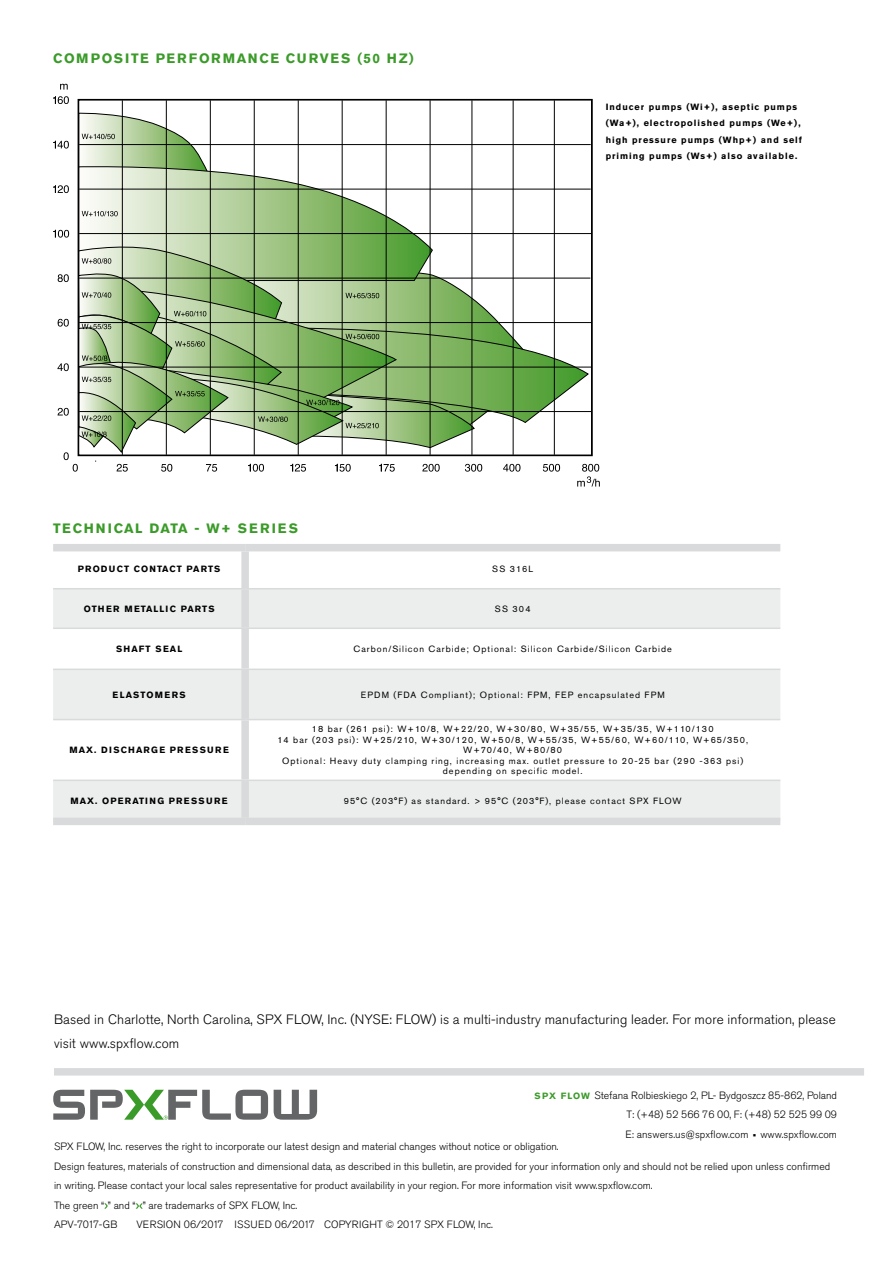
<style>
.page{position:relative;width:893px;height:1263px;background:#fff}
.page>*{position:absolute;margin:0;border:0;box-sizing:border-box;transform-origin:0 0}
.t1{font:300 13.5px/24px "Akzidenz Grotesk BE";letter-spacing:.01em;color:#000}
.t2{font:700 13.5px "Akzidenz Grotesk BE";letter-spacing:.11em;color:#3b9b29}
.t3{font:700 13.5px "Akzidenz Grotesk BE";letter-spacing:.13em;color:#3b9b29}
.t4{font:300 10.5px/19.5px "Akzidenz Grotesk BE";color:#000}
.t5{font:300 10.5px "Akzidenz Grotesk Pro";letter-spacing:.02em;color:#000}
.t6{font:300 10.5px "Akzidenz Grotesk Pro";color:#000}
.t7{font:300 10.5px "Akzidenz Grotesk Pro";letter-spacing:-.03em;color:#000}
.t8{font:9px/10.5px "Akzidenz Grotesk Pro";letter-spacing:.11em;color:#000;text-align:center}
.t9{font:700 9px/16.5px "Akzidenz Grotesk BE";letter-spacing:.11em;color:#000}
.t10{font:700 9px "Akzidenz Grotesk Pro";letter-spacing:.12em;color:#000}
.t11{font:700 9px "Akzidenz Grotesk Pro";letter-spacing:.14em;color:#000}
.s1{font-family:"Akzidenz Grotesk BE";font-weight:700;font-size:9px;color:#3b9b29}
.s2{font-family:"Akzidenz Grotesk BE"}
</style>
<div class="page">
<svg style="left:482px;top:311px;width:107px;height:112px"></svg>
<svg style="left:503px;top:464px;width:17px;height:8px"></svg>
<svg style="left:543px;top:464px;width:17px;height:8px"></svg>
<svg style="left:53px;top:96px;width:16px;height:8px"></svg>
<svg style="left:60px;top:84px;width:8px;height:6px"></svg>
<hr style="left:554px;top:100px;width:1px;height:355px;background:#000">
<hr style="left:513px;top:100px;width:1px;height:355px;background:#000">
<hr style="left:472px;top:100px;width:1px;height:355px;background:#000">
<hr style="left:430px;top:100px;width:1px;height:355px;background:#000">
<hr style="left:386px;top:100px;width:1px;height:355px;background:#000">
<hr style="left:342px;top:100px;width:1px;height:355px;background:#000">
<hr style="left:298px;top:100px;width:1px;height:355px;background:#000">
<hr style="left:254px;top:100px;width:1px;height:355px;background:#000">
<hr style="left:210px;top:100px;width:1px;height:355px;background:#000">
<hr style="left:166px;top:100px;width:1px;height:355px;background:#000">
<hr style="left:79px;top:411px;width:512px;height:1px;background:#000">
<hr style="left:79px;top:367px;width:512px;height:1px;background:#000">
<hr style="left:79px;top:322px;width:512px;height:1px;background:#000">
<hr style="left:79px;top:278px;width:511px;height:1px;background:#000">
<hr style="left:79px;top:233px;width:513px;height:1px;background:#000">
<hr style="left:79px;top:189px;width:512px;height:1px;background:#000">
<hr style="left:79px;top:144px;width:512px;height:1px;background:#000">
<hr style="left:122px;top:100px;width:1px;height:355px;background:#000">
<svg style="left:53px;top:112px;width:429px;height:360px"></svg>
<svg style="left:577px;top:464px;width:23px;height:22px"></svg>
<svg style="left:53px;top:589px;width:727px;height:229px;fill:#eceded"></svg>
<svg style="left:53px;top:720px;width:727px;height:59px"></svg>
<hr style="left:53px;top:627px;width:192px;height:2px;background:#d9dadb">
<hr style="left:53px;top:668px;width:192px;height:2px;background:#d9dadb">
<hr style="left:53px;top:719px;width:192px;height:1px;background:#d9dadb">
<div style="left:53px;top:544px;width:192px;height:7px;background:#d9dadb"></div>
<hr style="left:53px;top:588px;width:192px;height:1px;background:#d9dadb">
<div style="left:245px;top:544px;width:535px;height:7px;background:#d9dadb"></div>
<div style="left:241px;top:551px;width:8px;height:37px;background:#d9dadb"></div>
<div style="left:241px;top:589px;width:8px;height:38px;background:#d9dadb"></div>
<div style="left:241px;top:629px;width:8px;height:39px;background:#d9dadb"></div>
<div style="left:241px;top:670px;width:8px;height:49px;background:#d9dadb"></div>
<div style="left:241px;top:720px;width:8px;height:59px;background:#d9dadb"></div>
<hr style="left:245px;top:588px;width:535px;height:1px;background:#d9dadb">
<hr style="left:245px;top:627px;width:535px;height:2px;background:#d9dadb">
<hr style="left:245px;top:668px;width:535px;height:2px;background:#d9dadb">
<hr style="left:245px;top:719px;width:535px;height:1px;background:#d9dadb">
<hr style="left:53px;top:779px;width:192px;height:2px;background:#d9dadb">
<hr style="left:245px;top:779px;width:535px;height:2px;background:#d9dadb">
<div style="left:241px;top:781px;width:8px;height:37px;background:#d9dadb"></div>
<div style="left:53px;top:818px;width:192px;height:7px;background:#d9dadb"></div>
<div style="left:245px;top:818px;width:535px;height:7px;background:#d9dadb"></div>
<svg style="left:274px;top:1090px;width:43px;height:30px"></svg>
<svg style="left:53px;top:1090px;width:215px;height:30px"></svg>
<div style="left:54px;top:1068px;width:810px;height:7px;background:#d9dadb"></div>
<svg style="left:104px;top:1203px;width:4px;height:6px"></svg>
<svg style="left:136px;top:1203px;width:7px;height:6px"></svg>
<p class="t2" style="left:53px;top:51px;width:362px">COMPOSITE PERFORMANCE CURVES (50 HZ)</p>
<p class="t3" style="left:53px;top:521px;width:246px">TECHNICAL DATA - W+ SERIES</p>
<p class="t9" style="left:606px;top:98px;width:198px">Inducer pumps (Wi+), aseptic pumps (Wa+), electropolished pumps (We+), high pressure pumps (Whp+) and self priming pumps (Ws+) also available.</p>
<p class="t10" style="left:78px;top:563px;width:144px">PRODUCT CONTACT PARTS</p>
<p class="t8" style="left:492px;top:563px;width:43px">SS 316L</p>
<p class="t10" style="left:84px;top:603px;width:132px">OTHER METALLIC PARTS</p>
<p class="t8" style="left:495px;top:603px;width:37px">SS 304</p>
<p class="t10" style="left:116px;top:643px;width:68px">SHAFT SEAL</p>
<p class="t8" style="left:354px;top:644px;width:320px">Carbon/Silicon Carbide; Optional: Silicon Carbide/Silicon Carbide</p>
<p class="t10" style="left:113px;top:689px;width:75px">ELASTOMERS</p>
<p class="t8" style="left:361px;top:689px;width:306px">EPDM (FDA Compliant); Optional: FPM, FEP encapsulated FPM</p>
<p class="t11" style="left:69px;top:744px;width:161px">MAX. DISCHARGE PRESSURE</p>
<p class="t8" style="left:277px;top:724px;width:472px">18 bar (261 psi): W+10/8, W+22/20, W+30/80, W+35/55, W+35/35, W+110/130<br>14 bar (203 psi): W+25/210, W+30/120, W+50/8, W+55/35, W+55/60, W+60/110, W+65/350, W+70/40, W+80/80<br>Optional: Heavy duty clamping ring, increasing max. outlet pressure to 20-25 bar (290 -363 psi) depending on specific model.</p>
<p class="t11" style="left:71px;top:795px;width:159px">MAX. OPERATING PRESSURE</p>
<p class="t8" style="left:344px;top:796px;width:339px">95°C (203°F) as standard. &gt; 95°C (203°F), please contact SPX FLOW</p>
<p class="t1" style="left:54px;top:1007px;width:783px">Based in Charlotte, North Carolina, SPX FLOW, Inc. (NYSE: FLOW) is a multi-industry manufacturing leader. For more information, please visit www.spxflow.com</p>
<p class="t6" style="left:535px;top:1088px;width:304px"><span class="s1">SPX FLOW</span> Stefana Rolbieskiego 2, PL- Bydgoszcz 85-862, Poland</p>
<p class="t4" style="left:625px;top:1105px;width:213px">T: (+48) 52 566 76 00, F: (+48) 52 525 99 09<br>E: answers.us@spxflow.com • www.spxflow.com</p>
<p class="t4" style="left:54px;top:1137px;width:778px">SPX FLOW, Inc. reserves the right to incorporate our latest design and material changes without notice or obligation.<br>Design features, materials of construction and dimensional data, as described in this bulletin, are provided for your information only and should not be relied upon unless confirmed in writing. Please contact your local sales representative for product availability in your region. For more information visit www.spxflow.com.<br>The green “ ” and “ ” are trademarks of SPX FLOW, Inc.</p>
<p class="t7" style="left:54px;top:1218px;width:65px">APV-7017-GB</p>
<p class="t5" style="left:137px;top:1218px;width:358px">VERSION 06/2017 ISSUED 06/2017 <span class="s2">COPYRIGHT © 2017 SPX FLOW, Inc.</span></p>
</div>
